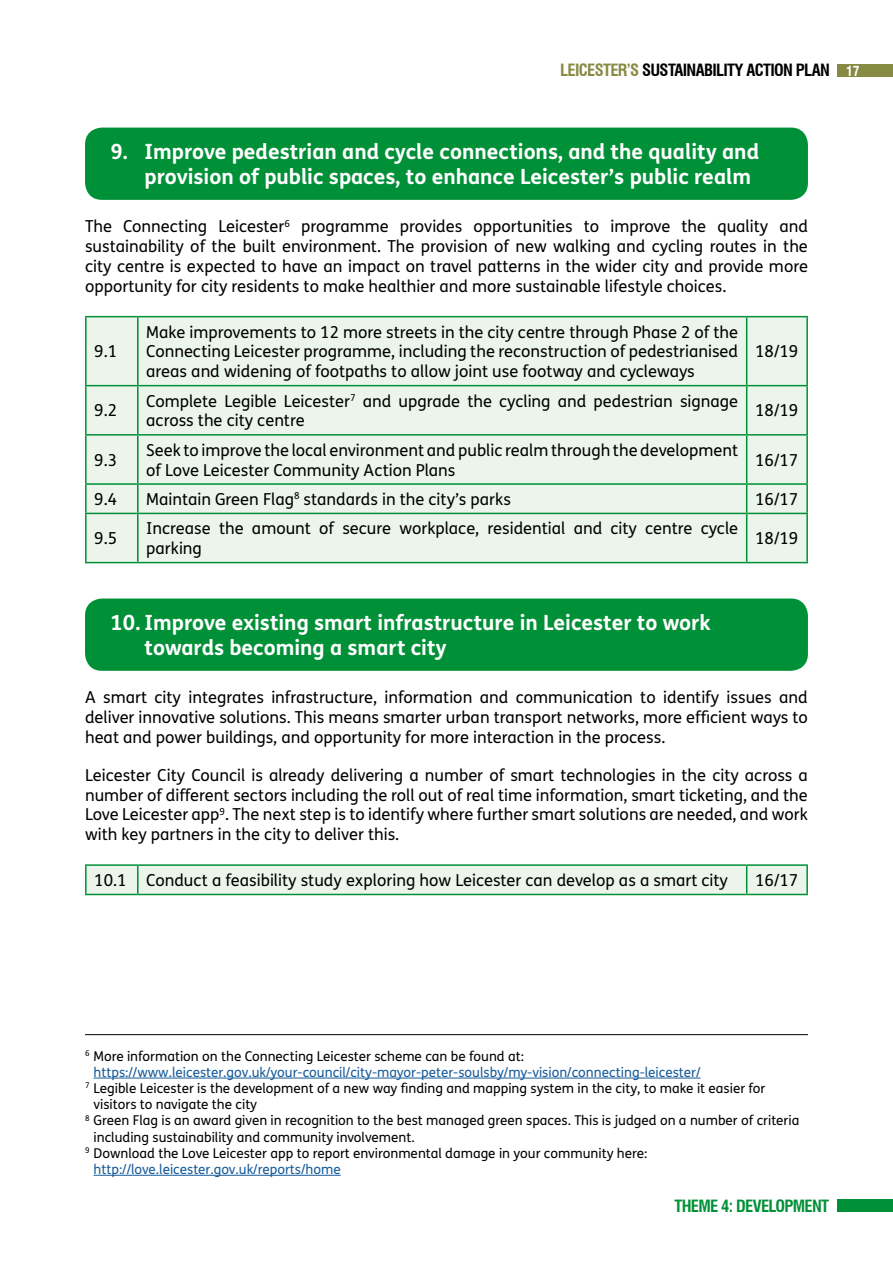
<style>
.page{position:relative;width:893px;height:1263px;background:#fff}
.page>*{position:absolute;margin:0;border:0;box-sizing:border-box;transform-origin:0 0}
.t1{font:700 21px/25.2px "FS Me";color:#fff}
.t2{font:16.5px/19.8px "FS Me";color:#000;text-align:justify}
.t3{font:700 condensed 16.5px "Swiss 721 BT";letter-spacing:-.04em;color:#000}
.t4{font:700 condensed 16.5px "Swiss 721 BT";letter-spacing:-.04em;color:#009037}
.t5{font:13.5px "FS Me";color:#000}
.t6{font:13.5px "FS Me";color:#165b9a}
.s1{color:#868a43}
.s2{font-size:13.5px;color:#fff}
</style>
<div class="page">
<div style="left:838px;top:64px;width:55px;height:13px;background:#868a43"></div>
<div style="left:85px;top:128px;width:723px;height:72px;background:#009037;border-radius:17px"></div>
<div style="left:87px;top:317px;width:719px;height:245px;background:#ecf5eb"></div>
<hr style="left:85px;top:316px;width:53px;height:1px;background:#009037">
<hr style="left:85px;top:317px;width:2px;height:68px;background:#009037">
<hr style="left:138px;top:316px;width:609px;height:1px;background:#009037">
<hr style="left:137px;top:317px;width:2px;height:68px;background:#009037">
<hr style="left:747px;top:316px;width:61px;height:1px;background:#009037">
<hr style="left:746px;top:317px;width:1px;height:68px;background:#009037">
<hr style="left:806px;top:317px;width:2px;height:68px;background:#009037">
<hr style="left:85px;top:385px;width:53px;height:1px;background:#009037">
<hr style="left:85px;top:386px;width:2px;height:48px;background:#009037">
<hr style="left:138px;top:385px;width:609px;height:1px;background:#009037">
<hr style="left:137px;top:386px;width:2px;height:48px;background:#009037">
<hr style="left:747px;top:385px;width:61px;height:1px;background:#009037">
<hr style="left:746px;top:386px;width:1px;height:48px;background:#009037">
<hr style="left:806px;top:386px;width:2px;height:48px;background:#009037">
<hr style="left:85px;top:434px;width:53px;height:2px;background:#009037">
<hr style="left:85px;top:436px;width:2px;height:47px;background:#009037">
<hr style="left:138px;top:434px;width:609px;height:2px;background:#009037">
<hr style="left:137px;top:436px;width:2px;height:47px;background:#009037">
<hr style="left:747px;top:434px;width:61px;height:2px;background:#009037">
<hr style="left:746px;top:436px;width:1px;height:47px;background:#009037">
<hr style="left:806px;top:436px;width:2px;height:47px;background:#009037">
<hr style="left:85px;top:483px;width:53px;height:2px;background:#009037">
<hr style="left:85px;top:485px;width:2px;height:28px;background:#009037">
<hr style="left:138px;top:483px;width:609px;height:2px;background:#009037">
<hr style="left:137px;top:485px;width:2px;height:28px;background:#009037">
<hr style="left:747px;top:483px;width:61px;height:2px;background:#009037">
<svg style="left:746px;top:485px;width:1px;height:28px"></svg>
<hr style="left:806px;top:485px;width:2px;height:28px;background:#009037">
<hr style="left:85px;top:513px;width:53px;height:1px;background:#009037">
<hr style="left:85px;top:514px;width:2px;height:48px;background:#009037">
<hr style="left:138px;top:513px;width:609px;height:1px;background:#009037">
<hr style="left:137px;top:514px;width:2px;height:48px;background:#009037">
<hr style="left:747px;top:513px;width:61px;height:1px;background:#009037">
<hr style="left:746px;top:514px;width:1px;height:48px;background:#009037">
<hr style="left:806px;top:514px;width:2px;height:48px;background:#009037">
<hr style="left:85px;top:562px;width:53px;height:1px;background:#009037">
<hr style="left:138px;top:562px;width:609px;height:1px;background:#009037">
<hr style="left:747px;top:562px;width:61px;height:1px;background:#009037">
<div style="left:85px;top:598px;width:723px;height:73px;background:#009037;border-radius:17px"></div>
<hr style="left:85px;top:864px;width:53px;height:2px;background:#009037">
<hr style="left:85px;top:866px;width:2px;height:28px;background:#009037">
<hr style="left:138px;top:864px;width:609px;height:2px;background:#009037">
<hr style="left:747px;top:864px;width:61px;height:2px;background:#009037">
<svg style="left:86px;top:865px;width:721px;height:29px;background:#e2f1e3"></svg>
<hr style="left:806px;top:866px;width:2px;height:28px;background:#009037">
<hr style="left:85px;top:894px;width:53px;height:1px;background:#009037">
<hr style="left:138px;top:894px;width:609px;height:1px;background:#009037">
<hr style="left:747px;top:894px;width:61px;height:1px;background:#009037">
<hr style="left:94px;top:1078px;width:606px;height:1px;background:#165b9a">
<hr style="left:94px;top:1175px;width:247px;height:1px;background:#165b9a">
<hr style="left:85px;top:1034px;width:723px;height:1px;background:#000">
<div style="left:838px;top:1199px;width:55px;height:13px;background:#009037"></div>
<p class="t3" style="left:560px;top:60px;width:301px"><span class="s1">LEICESTER’S</span> SUSTAINABILITY ACTION PLAN <span class="s2">17</span></p>
<p class="t1" style="left:145px;top:138px;width:616px;text-indent:-34px">9. Improve pedestrian and cycle connections, and the quality and provision of public spaces, to enhance Leicester’s public realm</p>
<p class="t2" style="left:85px;top:216px;width:724px">The Connecting Leicester<sup>6</sup> programme provides opportunities to improve the quality and sustainability of the built environment. The provision of new walking and cycling routes in the city centre is expected to have an impact on travel patterns in the wider city and provide more opportunity for city residents to make healthier and more sustainable lifestyle choices.</p>
<p class="t2" style="left:94px;top:341px;width:24px">9.1</p>
<p class="t2" style="left:146px;top:321px;width:593px">Make improvements to 12 more streets in the city centre through Phase 2 of the Connecting Leicester programme, including the reconstruction of pedestrianised areas and widening of footpaths to allow joint use footway and cycleways</p>
<p class="t2" style="left:755px;top:341px;width:45px">18/19</p>
<p class="t2" style="left:94px;top:400px;width:24px">9.2</p>
<p class="t2" style="left:146px;top:390px;width:593px">Complete Legible Leicester<sup>7</sup> and upgrade the cycling and pedestrian signage across the city centre</p>
<p class="t2" style="left:755px;top:400px;width:45px">18/19</p>
<p class="t2" style="left:94px;top:450px;width:24px">9.3</p>
<p class="t2" style="left:146px;top:440px;width:593px">Seek to improve the local environment and public realm through the development of Love Leicester Community Action Plans</p>
<p class="t2" style="left:755px;top:450px;width:45px">16/17</p>
<p class="t2" style="left:94px;top:489px;width:24px">9.4</p>
<p class="t2" style="left:146px;top:489px;width:366px">Maintain Green Flag<sup>8</sup> standards in the city’s parks</p>
<p class="t2" style="left:755px;top:489px;width:45px">16/17</p>
<p class="t2" style="left:94px;top:528px;width:24px">9.5</p>
<p class="t2" style="left:146px;top:518px;width:593px">Increase the amount of secure workplace, residential and city centre cycle parking</p>
<p class="t2" style="left:755px;top:528px;width:45px">18/19</p>
<p class="t1" style="left:145px;top:609px;width:568px;text-indent:-34px">10. Improve existing smart infrastructure in Leicester to work towards becoming a smart city</p>
<p class="t2" style="left:85px;top:687px;width:724px">A smart city integrates infrastructure, information and communication to identify issues and deliver innovative solutions. This means smarter urban transport networks, more efficient ways to heat and power buildings, and opportunity for more interaction in the process.</p>
<p class="t2" style="left:85px;top:765px;width:724px">Leicester City Council is already delivering a number of smart technologies in the city across a number of different sectors including the roll out of real time information, smart ticketing, and the Love Leicester app<sup>9</sup>. The next step is to identify where further smart solutions are needed, and work with key partners in the city to deliver this.</p>
<p class="t2" style="left:94px;top:870px;width:635px">10.1 Conduct a feasibility study exploring how Leicester can develop as a smart city</p>
<p class="t2" style="left:755px;top:870px;width:45px">16/17</p>
<p class="t5" style="left:85px;top:1046px;width:440px"><sup>6</sup> More information on the Connecting Leicester scheme can be found at:</p>
<p class="t6" style="left:94px;top:1063px;width:608px">https://www.leicester.gov.uk/your-council/city-mayor-peter-soulsby/my-vision/connecting-leicester/</p>
<p class="t5" style="left:85px;top:1079px;width:682px"><sup>7</sup> Legible Leicester is the development of a new way finding and mapping system in the city, to make it easier for</p>
<p class="t5" style="left:94px;top:1095px;width:165px">visitors to navigate the city</p>
<p class="t5" style="left:85px;top:1111px;width:716px"><sup>8</sup> Green Flag is an award given in recognition to the best managed green spaces. This is judged on a number of criteria</p>
<p class="t5" style="left:94px;top:1127px;width:323px">including sustainability and community involvement.</p>
<p class="t5" style="left:85px;top:1144px;width:564px"><sup>9</sup> Download the Love Leicester app to report environmental damage in your community here:</p>
<p class="t6" style="left:94px;top:1160px;width:249px">http://love.leicester.gov.uk/reports/home</p>
<p class="t4" style="left:674px;top:1196px;width:156px">THEME 4: DEVELOPMENT</p>
</div>
